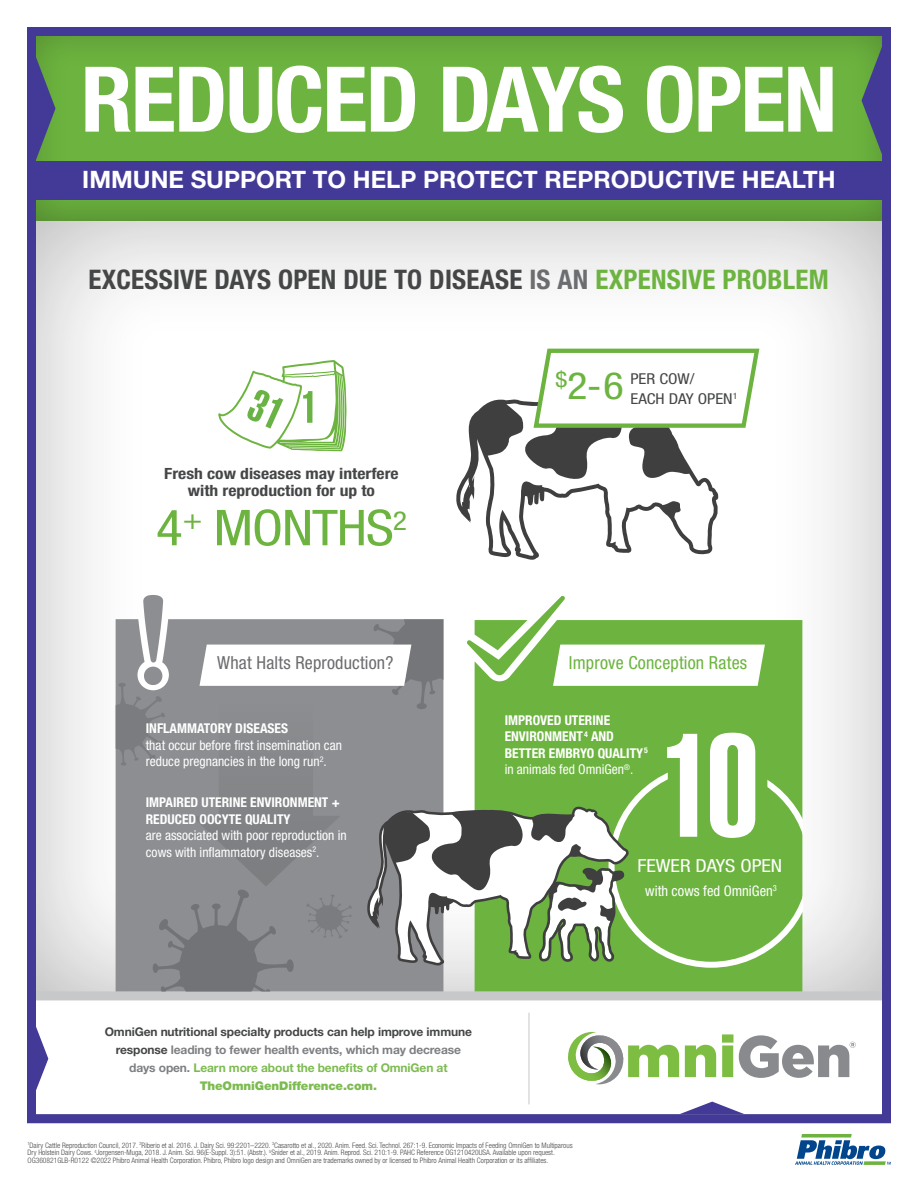
<style>
.page{position:relative;width:918px;height:1188px;background:#fff}
.page>*{position:absolute;margin:0;border:0;box-sizing:border-box;transform-origin:0 0}
.t1{font:700 condensed 90.75px "Helvetica Neue LT Std";letter-spacing:-.02em;color:#fff}
.t2{font:condensed 49.5px "Helvetica Neue LT Std";letter-spacing:-.02em;color:#6cb43f;scale:1.13 1}
.t3{font:condensed 37.5px "Helvetica Neue LT Std";color:#6cb43f;scale:1.13 1}
.t4{font:700 condensed 27px "Helvetica Neue LT Std";letter-spacing:.01em;color:#454647}
.t5{font:700 24px "Helvetica Neue LT Std";color:#fff}
.t6{font:condensed 18px "Helvetica Neue LT Std";letter-spacing:.01em;color:#6cb43f}
.t7{font:condensed 18px "Helvetica Neue LT Std";letter-spacing:.01em;color:#6c6d70}
.t8{font:condensed 18px "Helvetica Neue LT Std";color:#fff;scale:1.13 1}
.t9{font:700 condensed 15.45px/16.8px "Helvetica Neue LT Std";color:#454647;text-align:center;scale:1.13 1}
.t10{font:condensed 15px/19.5px "Helvetica Neue LT Std";color:#454647;scale:1.13 1}
.t11{font:condensed 14.55px "Helvetica Neue LT Std";color:#fff}
.t12{font:condensed 13.5px/16.5px "Helvetica Neue LT Std";color:#fff}
.t13{font:700 condensed 13.5px/16.5px "Helvetica Neue LT Std";color:#fff}
.t14{font:700 12px/18px "Helvetica Neue LT Std";letter-spacing:-.01em;color:#454647;text-align:center}
.t15{font:300 condensed 7.5px/7.5px "Helvetica Neue LT Std";color:#454647}
.s1{color:#6c6d70}
.s2{color:#6cb43f}
.s3{font-weight:700}
.s4{font-weight:400}
.s5{color:#7d7f82}
.s6{color:#7dbb50}
.s7{font-weight:900;color:#7dbb50}
</style>
<div class="page">
<div style="left:27px;top:216px;width:865px;height:783px;background:#231f20;opacity:.35"></div>
<div style="left:27px;top:27px;width:865px;height:196px;background:#231f20;opacity:.35"></div>
<svg style="left:683px;top:1102px;width:58px;height:11px"></svg>
<svg style="left:37px;top:1029px;width:11px;height:59px"></svg>
<svg style="left:862px;top:41px;width:19px;height:119px"></svg>
<svg style="left:37px;top:49px;width:19px;height:112px"></svg>
<div style="left:30px;top:161px;width:857px;height:39px;background:#433a97"></div>
<div style="left:27px;top:991px;width:864px;height:132px;border:9px solid #c7c8ca"></div>
<div style="left:27px;top:27px;width:864px;height:1096px;border:9px solid #433a97"></div>
<svg style="left:685px;top:1045px;width:31px;height:32px"></svg>
<svg style="left:722px;top:1034px;width:11px;height:43px"></svg>
<svg style="left:739px;top:1035px;width:117px;height:43px"></svg>
<svg style="left:568px;top:1032px;width:111px;height:52px"></svg>
<hr style="left:529px;top:1013px;width:1px;height:91px;background:#c7c8ca">
<svg style="left:456px;top:346px;width:306px;height:214px"></svg>
<svg style="left:218px;top:360px;width:131px;height:91px"></svg>
<svg style="left:116px;top:595px;width:686px;height:396px"></svg>
<svg style="left:795px;top:1134px;width:96px;height:31px"></svg>
<p class="t1" style="left:81px;top:44px;width:758px">REDUCED DAYS OPEN</p>
<p class="t5" style="left:82px;top:165px;width:755px">IMMUNE SUPPORT TO HELP PROTECT REPRODUCTIVE HEALTH</p>
<p class="t4" style="left:88px;top:263px;width:742px">EXCESSIVE DAYS OPEN DUE TO DISEASE <span class="s1">IS AN</span> <span class="s2">EXPENSIVE PROBLEM</span></p>
<p class="t9" style="left:164px;top:465px;width:209px">Fresh cow diseases may interfere with reproduction for up to</p>
<p class="t2" style="left:156px;top:499px;width:224px">4<sup>+</sup> MONTHS<sup>2</sup></p>
<p class="t7" style="left:217px;top:652px;width:178px">What Halts Reproduction?</p>
<p class="t12" style="left:146px;top:720px;width:198px"><span class="s3">INFLAMMATORY DISEASES<br></span>that occur before first insemination can reduce pregnancies in the long run<sup>2</sup>.</p>
<p class="t12" style="left:146px;top:794px;width:203px"><span class="s3">IMPAIRED UTERINE ENVIRONMENT + REDUCED OOCYTE QUALITY<br></span>are associated with poor reproduction in cows with inflammatory diseases<sup>2</sup>.</p>
<p class="t3" style="left:555px;top:365px;width:62px"><sup>$</sup>2-6</p>
<p class="t10" style="left:630px;top:369px;width:96px">PER COW/<br>EACH DAY OPEN<sup>1</sup></p>
<p class="t6" style="left:569px;top:652px;width:180px">Improve Conception Rates</p>
<p class="t13" style="left:505px;top:712px;width:145px">IMPROVED UTERINE<br>ENVIRONMENT<sup>4</sup> AND<br>BETTER EMBRYO QUALITY<sup>5 </sup><span class="s4">in animals fed OmniGen</span><sup>®</sup><span class="s4">.</span></p>
<p class="t8" style="left:637px;top:855px;width:130px">FEWER DAYS OPEN</p>
<p class="t11" style="left:645px;top:882px;width:133px">with cows fed OmniGen<sup>3</sup></p>
<p class="t14" style="left:105px;top:1022px;width:369px">OmniGen nutritional specialty products can help improve immune response <span class="s5">leading to fewer health events, which may decrease days open.</span> <span class="s6">Learn more about the benefits of OmniGen at </span><span class="s7">TheOmniGenDifference.com.</span></p>
<p class="t15" style="left:28px;top:1141px;width:547px"><sup>1</sup>Dairy Cattle Reproduction Council, 2017. <sup>2</sup>Riberio et al. 2016. J. Dairy Sci. 99:2201–2220. <sup>3</sup>Casarotto et al., 2020. Anim. Feed. Sci. Technol. 267:1-9. Economic Impacts of Feeding OmniGen to Multiparous<br>Dry Holstein Dairy Cows. <sup>4</sup>Jorgensen-Muga, 2018. J. Anim. Sci. 96(E-Suppl. 3):51. (Abstr.). <sup>5</sup>Snider et al., 2019. Anim. Reprod. Sci. 210:1-9. PAHC Reference OG1210420USA. Available upon request.<br>OG360821GLB-R0122 ©2022 Phibro Animal Health Corporation. Phibro, Phibro logo design and OmniGen are trademarks owned by or licensed to Phibro Animal Health Corporation or its affiliates.</p>
</div>
